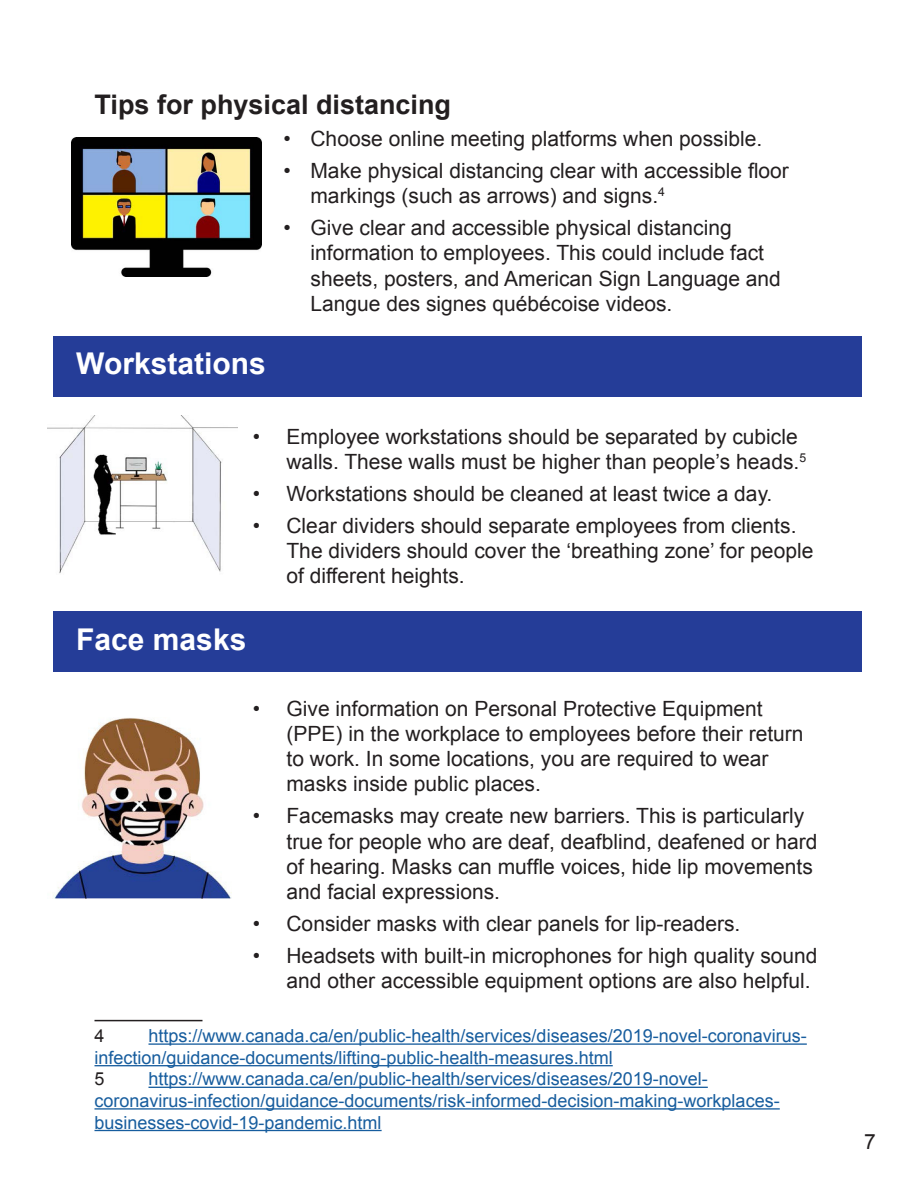
<style>
.page{position:relative;width:918px;height:1188px;background:#fff}
.page>*{position:absolute;margin:0;border:0;box-sizing:border-box;transform-origin:0 0}
.H2_White{font:700 30px "Arial";color:#fff}
.H3_Black{font:700 27px "Arial";color:#231f20}
.Body_Bullets_1{font:21px/25.2px "Arial";color:#231f20}
.t1{font:18px/21.6px "Arial";color:#175d9e}
.t2{font:18px "Arial";color:#231f20}
.s1{color:#231f20}
</style>
<div class="page">
<hr style="left:94px;top:1020px;width:108px;height:1px;background:#231f20">
<hr style="left:148px;top:1043px;width:659px;height:2px;background:#175d9e">
<hr style="left:94px;top:1065px;width:519px;height:1px;background:#175d9e">
<hr style="left:148px;top:1087px;width:560px;height:1px;background:#175d9e">
<hr style="left:94px;top:1108px;width:686px;height:2px;background:#175d9e">
<hr style="left:94px;top:1130px;width:288px;height:1px;background:#175d9e">
<div style="left:53px;top:336px;width:809px;height:61px;background:#253d98"></div>
<div style="left:53px;top:612px;width:809px;height:60px;background:#253d98"></div>
<img style="left:71px;top:137px;width:191px;height:139px">
<img style="left:48px;top:415px;width:190px;height:159px">
<img style="left:53px;top:718px;width:179px;height:180px">
<h3 class="H3_Black" style="left:94px;top:87px;width:358px">Tips for physical distancing</h3>
<p class="Body_Bullets_1" style="left:284px;top:126px;width:480px">• Choose online meeting platforms when possible.</p>
<p class="Body_Bullets_1" style="left:310px;top:158px;width:480px;text-indent:-27px">• Make physical distancing clear with accessible floor markings (such as arrows) and signs.<sup>4</sup></p>
<p class="Body_Bullets_1" style="left:310px;top:215px;width:472px;text-indent:-27px">• Give clear and accessible physical distancing information to employees. This could include fact sheets, posters, and American Sign Language and Langue des signes québécoise videos.</p>
<h2 class="H2_White" style="left:76px;top:344px;width:191px">Workstations</h2>
<p class="Body_Bullets_1" style="left:286px;top:424px;width:521px;text-indent:-34px">• Employee workstations should be separated by cubicle walls. These walls must be higher than people’s heads.<sup>5</sup></p>
<p class="Body_Bullets_1" style="left:253px;top:481px;width:521px">• Workstations should be cleaned at least twice a day.</p>
<p class="Body_Bullets_1" style="left:286px;top:513px;width:528px;text-indent:-34px">• Clear dividers should separate employees from clients.<br>The dividers should cover the ‘breathing zone’ for people of different heights.</p>
<h2 class="H2_White" style="left:76px;top:620px;width:172px">Face masks</h2>
<p class="Body_Bullets_1" style="left:286px;top:696px;width:519px;text-indent:-34px">• Give information on Personal Protective Equipment (PPE) in the workplace to employees before their return to work. In some locations, you are required to wear masks inside public places.</p>
<p class="Body_Bullets_1" style="left:286px;top:804px;width:533px;text-indent:-34px">• Facemasks may create new barriers. This is particularly true for people who are deaf, deafblind, deafened or hard of hearing. Masks can muffle voices, hide lip movements and facial expressions.</p>
<p class="Body_Bullets_1" style="left:253px;top:911px;width:489px">• Consider masks with clear panels for lip-readers.</p>
<p class="Body_Bullets_1" style="left:286px;top:943px;width:533px;text-indent:-34px">• Headsets with built-in microphones for high quality sound and other accessible equipment options are also helpful.</p>
<p class="t1" style="left:94px;top:1025px;width:714px;text-indent:54px">https://www.canada.ca/en/public-health/services/diseases/2019-novel-coronavirus&shy;infection/guidance-documents/lifting-public-health-measures.html<br><span class="s1">5</span></p>
<p class="t2" style="left:94px;top:1024px;width:12px">4</p>
<p class="t1" style="left:94px;top:1068px;width:687px;text-indent:54px">https://www.canada.ca/en/public-health/services/diseases/2019-novel&shy;coronavirus-infection/guidance-documents/risk-informed-decision-making-workplaces&shy;businesses-covid-19-pandemic.html</p>
<p class="Body_Bullets_1" style="left:864px;top:1130px;width:13px">7</p>
</div>
